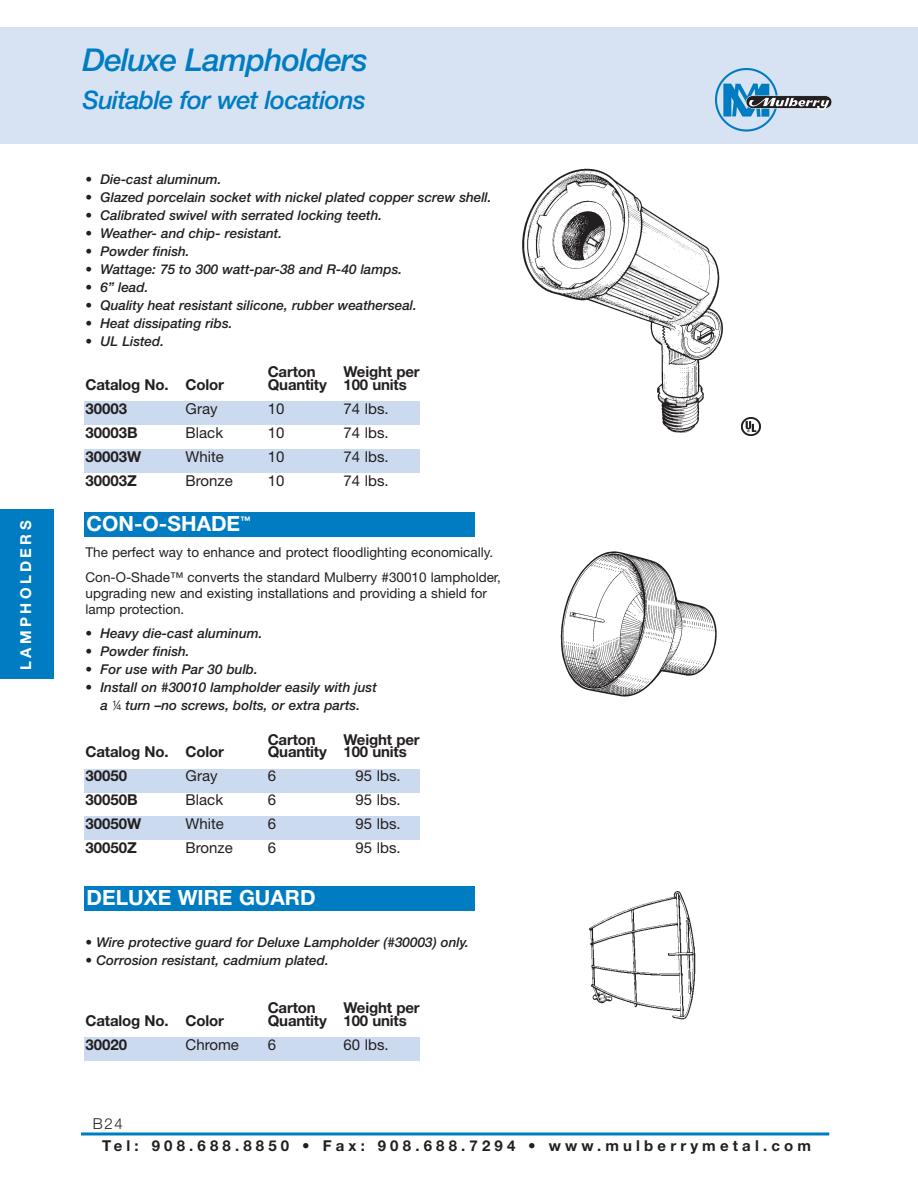
<style>
.page{position:relative;width:918px;height:1188px;background:#fff}
.page>*{position:absolute;margin:0;border:0;box-sizing:border-box;transform-origin:0 0}
.t1{font:italic 500 31.5px "Helvetica Neue";letter-spacing:-.03em;color:#007cc2}
.t2{font:italic 500 25.5px "Helvetica Neue";letter-spacing:-.03em;color:#007cc2}
.t3{font:700 21px "Helvetica Neue";color:#fff}
.t4{font:700 15px "Helvetica Neue";letter-spacing:-.01em;color:#231f20}
.t5{font:15px "Helvetica Neue";color:#231f20}
.t6{font:700 15px "Helvetica Neue";letter-spacing:.28em;color:#231f20}
.t7{font:700 15px "Helvetica Neue";letter-spacing:.22em;color:#fff}
.t8{font:300 15px "Helvetica Neue";color:#231f20}
.t9{font:italic 500 13.5px/18px "Helvetica Neue";color:#231f20;text-align:center}
.t10{font:13.5px/24.3px "Helvetica Neue";color:#231f20}
.s1{font-family:"Sans Fractions Plain";font-weight:400;font-style:normal}
</style>
<div class="page">
<div style="left:0;top:27px;width:918px;height:116px;background:#d7e2f3"></div>
<img style="left:715px;top:69px;width:83px;height:63px">
<div style="left:746px;top:96px;width:86px;height:13px;border:1px solid #fff;border-radius:7px"></div>
<img style="left:748px;top:96px;width:84px;height:17px">
<hr style="left:81px;top:1132px;width:748px;height:3px;background:#007cc2">
<div style="left:84px;top:449px;width:336px;height:24px;background:#ccdaf0"></div>
<div style="left:84px;top:401px;width:336px;height:24px;background:#ccdaf0"></div>
<div style="left:84px;top:816px;width:336px;height:24px;background:#ccdaf0"></div>
<div style="left:84px;top:769px;width:336px;height:24px;background:#ccdaf0"></div>
<img style="left:560px;top:551px;width:157px;height:146px">
<img style="left:522px;top:168px;width:201px;height:265px">
<div style="left:0;top:509px;width:54px;height:170px;background:#007cc2"></div>
<div style="left:84px;top:512px;width:391px;height:25px;background:#007cc2"></div>
<img style="left:741px;top:417px;width:19px;height:18px">
<div style="left:84px;top:1037px;width:336px;height:24px;background:#ccdaf0"></div>
<img style="left:589px;top:891px;width:107px;height:129px">
<div style="left:84px;top:886px;width:391px;height:25px;background:#007cc2"></div>
<h1 class="t1" style="left:83px;top:49px;width:287px">Deluxe Lampholders</h1>
<h2 class="t2" style="left:83px;top:91px;width:285px">Suitable for wet locations</h2>
<p class="t9" style="left:86px;top:172px;width:138px">• Die-cast aluminum.</p>
<p class="t9" style="left:86px;top:190px;width:408px">• Glazed porcelain socket with nickel plated copper screw shell.</p>
<p class="t9" style="left:86px;top:208px;width:298px">• Calibrated swivel with serrated locking teeth.</p>
<p class="t9" style="left:86px;top:226px;width:198px">• Weather- and chip- resistant.</p>
<p class="t9" style="left:86px;top:244px;width:106px">• Powder finish.</p>
<p class="t9" style="left:86px;top:262px;width:318px">• Wattage: 75 to 300 watt-par-38 and R-40 lamps.</p>
<p class="t9" style="left:86px;top:280px;width:64px">• 6” lead.</p>
<p class="t9" style="left:86px;top:298px;width:333px">• Quality heat resistant silicone, rubber weatherseal.</p>
<p class="t9" style="left:86px;top:316px;width:149px">• Heat dissipating ribs.</p>
<p class="t9" style="left:86px;top:334px;width:80px">• UL Listed.</p>
<p class="t4" style="left:86px;top:379px;width:140px">Catalog No. Color</p>
<p class="t4" style="left:268px;top:379px;width:141px">Quantity 100 units</p>
<p class="t4" style="left:86px;top:403px;width:43px">30003</p>
<p class="t5" style="left:186px;top:403px;width:33px">Gray</p>
<p class="t5" style="left:268px;top:403px;width:18px">10</p>
<p class="t5" style="left:344px;top:403px;width:47px">74 lbs.</p>
<p class="t4" style="left:86px;top:427px;width:54px">30003B</p>
<p class="t5" style="left:186px;top:427px;width:39px">Black</p>
<p class="t5" style="left:268px;top:427px;width:18px">10</p>
<p class="t5" style="left:344px;top:427px;width:47px">74 lbs.</p>
<p class="t4" style="left:86px;top:451px;width:57px">30003W</p>
<p class="t5" style="left:186px;top:451px;width:40px">White</p>
<p class="t5" style="left:268px;top:451px;width:18px">10</p>
<p class="t5" style="left:344px;top:451px;width:47px">74 lbs.</p>
<p class="t4" style="left:86px;top:475px;width:53px">30003Z</p>
<p class="t5" style="left:186px;top:475px;width:49px">Bronze</p>
<p class="t5" style="left:268px;top:475px;width:18px">10</p>
<p class="t5" style="left:344px;top:475px;width:47px">74 lbs.</p>
<p class="t4" style="left:268px;top:367px;width:50px">Carton</p>
<p class="t4" style="left:344px;top:367px;width:78px">Weight per</p>
<p class="t7" style="left:20px;top:670px;width:151px;rotate:-90deg">LAMPHOLDERS</p>
<h3 class="t3" style="left:87px;top:516px;width:166px">CON-O-SHADE<sup>™</sup></h3>
<p class="t10" style="left:86px;top:542px;width:417px">The perfect way to enhance and protect floodlighting economically.<br>Con-O-Shade™ converts the standard Mulberry #30010 lampholder,</p>
<p class="t10" style="left:86px;top:586px;width:403px;line-height:16.2px">upgrading new and existing installations and providing a shield for lamp protection.</p>
<p class="t9" style="left:86px;top:625px;width:179px">• Heavy die-cast aluminum.</p>
<p class="t9" style="left:86px;top:643px;width:106px">• Powder finish.</p>
<p class="t9" style="left:86px;top:661px;width:174px">• For use with Par 30 bulb.</p>
<p class="t9" style="left:86px;top:679px;width:293px">• Install on #30010 lampholder easily with just a <span class="s1">4</span> turn –no screws, bolts, or extra parts.</p>
<p class="t4" style="left:268px;top:734px;width:50px">Carton</p>
<p class="t4" style="left:344px;top:734px;width:78px">Weight per</p>
<p class="t4" style="left:86px;top:746px;width:140px">Catalog No. Color</p>
<p class="t4" style="left:268px;top:746px;width:141px">Quantity 100 units</p>
<p class="t4" style="left:86px;top:770px;width:43px">30050</p>
<p class="t5" style="left:186px;top:770px;width:33px">Gray</p>
<p class="t5" style="left:268px;top:770px;width:10px">6</p>
<p class="t5" style="left:356px;top:770px;width:47px">95 lbs.</p>
<p class="t4" style="left:86px;top:794px;width:54px">30050B</p>
<p class="t5" style="left:186px;top:794px;width:39px">Black</p>
<p class="t5" style="left:268px;top:794px;width:10px">6</p>
<p class="t5" style="left:356px;top:794px;width:47px">95 lbs.</p>
<p class="t4" style="left:86px;top:818px;width:57px">30050W</p>
<p class="t5" style="left:186px;top:818px;width:40px">White</p>
<p class="t5" style="left:268px;top:818px;width:10px">6</p>
<p class="t5" style="left:356px;top:818px;width:47px">95 lbs.</p>
<p class="t4" style="left:86px;top:842px;width:53px">30050Z</p>
<p class="t5" style="left:186px;top:842px;width:49px">Bronze</p>
<p class="t5" style="left:268px;top:842px;width:10px">6</p>
<p class="t5" style="left:356px;top:842px;width:47px">95 lbs.</p>
<h3 class="t3" style="left:87px;top:890px;width:231px">DELUXE WIRE GUARD</h3>
<p class="t9" style="left:86px;top:935px;width:385px">• Wire protective guard for Deluxe Lampholder (#30003) only.</p>
<p class="t9" style="left:86px;top:953px;width:245px">• Corrosion resistant, cadmium plated.</p>
<p class="t4" style="left:268px;top:1003px;width:50px">Carton</p>
<p class="t4" style="left:344px;top:1003px;width:78px">Weight per</p>
<p class="t4" style="left:86px;top:1015px;width:140px">Catalog No. Color</p>
<p class="t4" style="left:268px;top:1015px;width:141px">Quantity 100 units</p>
<p class="t4" style="left:86px;top:1039px;width:43px">30020</p>
<p class="t5" style="left:186px;top:1039px;width:55px">Chrome</p>
<p class="t5" style="left:268px;top:1039px;width:10px">6</p>
<p class="t5" style="left:344px;top:1039px;width:47px">60 lbs.</p>
<p class="t8" style="left:93px;top:1119px;width:32px">B24</p>
<p class="t6" style="left:102px;top:1140px;width:710px">Tel: 908.688.8850 • Fax: 908.688.7294 • www.mulberrymetal.com</p>
</div>
